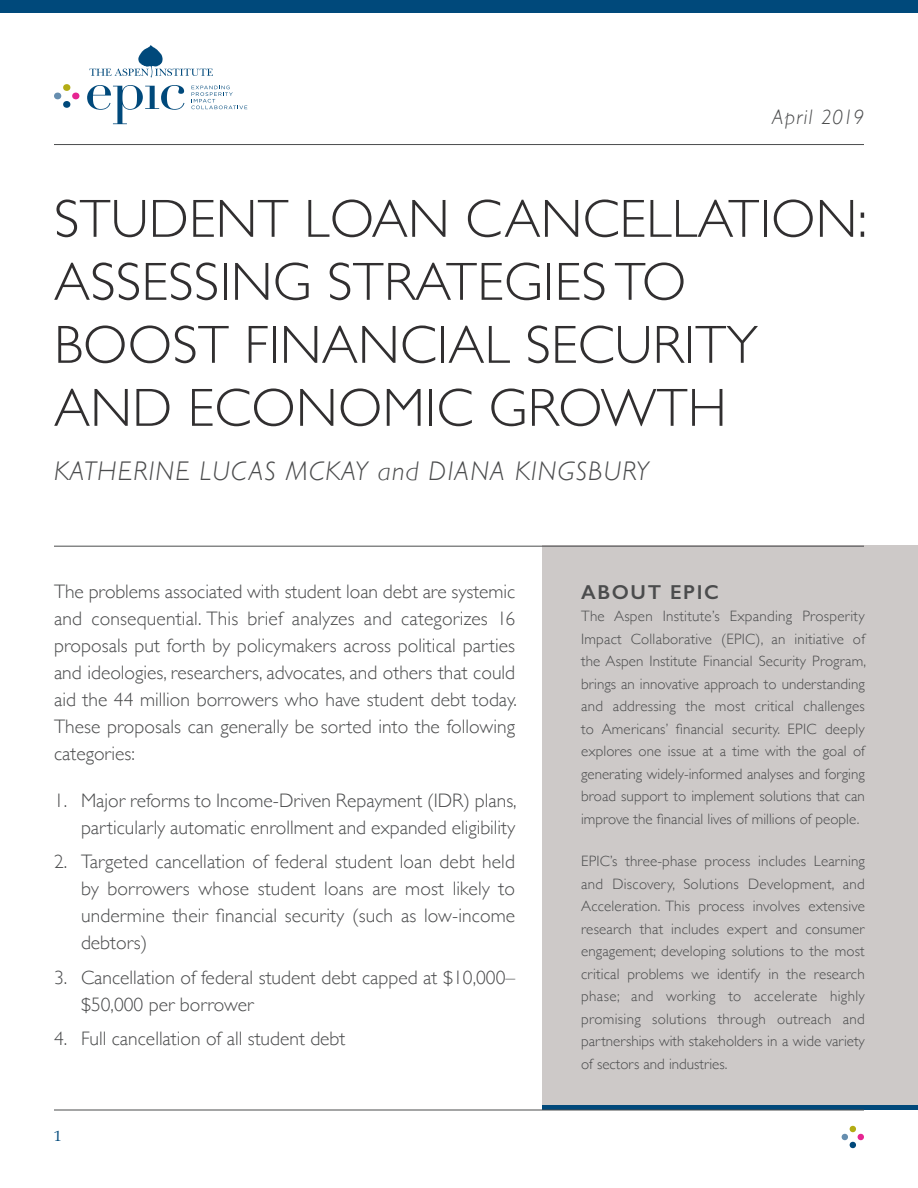
<style>
.page{position:relative;width:918px;height:1188px;background:#fff}
.page>*{position:absolute;margin:0;border:0;box-sizing:border-box;transform-origin:0 0}
.t1{font:300 54px/63px "Gill Sans";letter-spacing:.005em;color:#312f30}
.Body{font:italic 300 27px "Gill Sans";letter-spacing:.05em;color:#4b4c4d}
.Body-2{font:italic 300 21px "Gill Sans";letter-spacing:.05em;color:#4b4c4d}
.Body-3{font:600 20.25px "Gill Sans";letter-spacing:.08em;color:#4b4c4d}
.Body-4{font:300 19.5px/27px "Gill Sans";color:#4b4c4d;text-align:justify}
.Body-5{font:300 15px/22.5px "Gill Sans";color:#4b4c4d;text-align:justify}
.t2{font:15px "Book Antiqua";color:#00497b}
</style>
<div class="page">
<div style="left:542px;top:545px;width:375px;height:565px;background:#cdc9c8"></div>
<hr style="left:54px;top:546px;width:810px;height:1px;background:#4b4c4d">
<hr style="left:54px;top:144px;width:810px;height:1px;background:#4b4c4d">
<svg style="left:87px;top:85px;width:97px;height:39px"></svg>
<svg style="left:191px;top:86px;width:56px;height:23px"></svg>
<svg style="left:89px;top:45px;width:124px;height:33px"></svg>
<svg style="left:54px;top:84px;width:26px;height:24px"></svg>
<div style="left:542px;top:1105px;width:376px;height:5px;background:#00497b"></div>
<hr style="left:54px;top:1110px;width:810px;height:1px;background:#4b4c4d">
<svg style="left:841px;top:1125px;width:23px;height:24px"></svg>
<div style="left:0;top:0;width:918px;height:14px;background:#00497b"></div>
<p class="Body-2" style="left:772px;top:105px;width:93px">April 2019</p>
<p class="t1" style="left:54px;top:185px;width:815px">STUDENT LOAN CANCELLATION:<br>ASSESSING STRATEGIES TO<br>BOOST FINANCIAL SECURITY<br>AND ECONOMIC GROWTH</p>
<p class="Body" style="left:54px;top:456px;width:596px">KATHERINE LUCAS MCKAY and DIANA KINGSBURY</p>
<p class="Body-4" style="left:54px;top:577px;width:464px">The problems associated with student loan debt are systemic and consequential. This brief analyzes and categorizes 16 proposals put forth by policymakers across political parties and ideologies, researchers, advocates, and others that could aid the 44 million borrowers who have student debt today.<br>These proposals can generally be sorted into the following categories:</p>
<p class="Body-4" style="left:54px;top:786px;width:464px;text-align:right">1. Major reforms to Income-Driven Repayment (IDR) plans, particularly automatic enrollment and expanded eligibility</p>
<p class="Body-4" style="left:81px;top:848px;width:436px;text-indent:-27px">2. Targeted cancellation of federal student loan debt held by borrowers whose student loans are most likely to undermine their financial security (such as low-income debtors)</p>
<p class="Body-4" style="left:81px;top:963px;width:436px;text-indent:-27px">3. Cancellation of federal student debt capped at $10,000– $50,000 per borrower</p>
<p class="Body-4" style="left:54px;top:1025px;width:293px">4. Full cancellation of all student debt</p>
<p class="t2" style="left:54px;top:1127px;width:9px">1</p>
<p class="Body-3" style="left:581px;top:579px;width:139px">ABOUT EPIC</p>
<p class="Body-5" style="left:581px;top:604px;width:286px">The Aspen Institute’s Expanding Prosperity Impact Collaborative (EPIC), an initiative of the Aspen Institute Financial Security Program, brings an innovative approach to understanding and addressing the most critical challenges to Americans’ financial security. EPIC deeply explores one issue at a time with the goal of generating widely-informed analyses and forging broad support to implement solutions that can improve the financial lives of millions of people.</p>
<p class="Body-5" style="left:581px;top:849px;width:285px">EPIC’s three-phase process includes Learning and Discovery, Solutions Development, and Acceleration. This process involves extensive research that includes expert and consumer engagement; developing solutions to the most critical problems we identify in the research phase; and working to accelerate highly promising solutions through outreach and partnerships with stakeholders in a wide variety of sectors and industries.</p>
</div>
